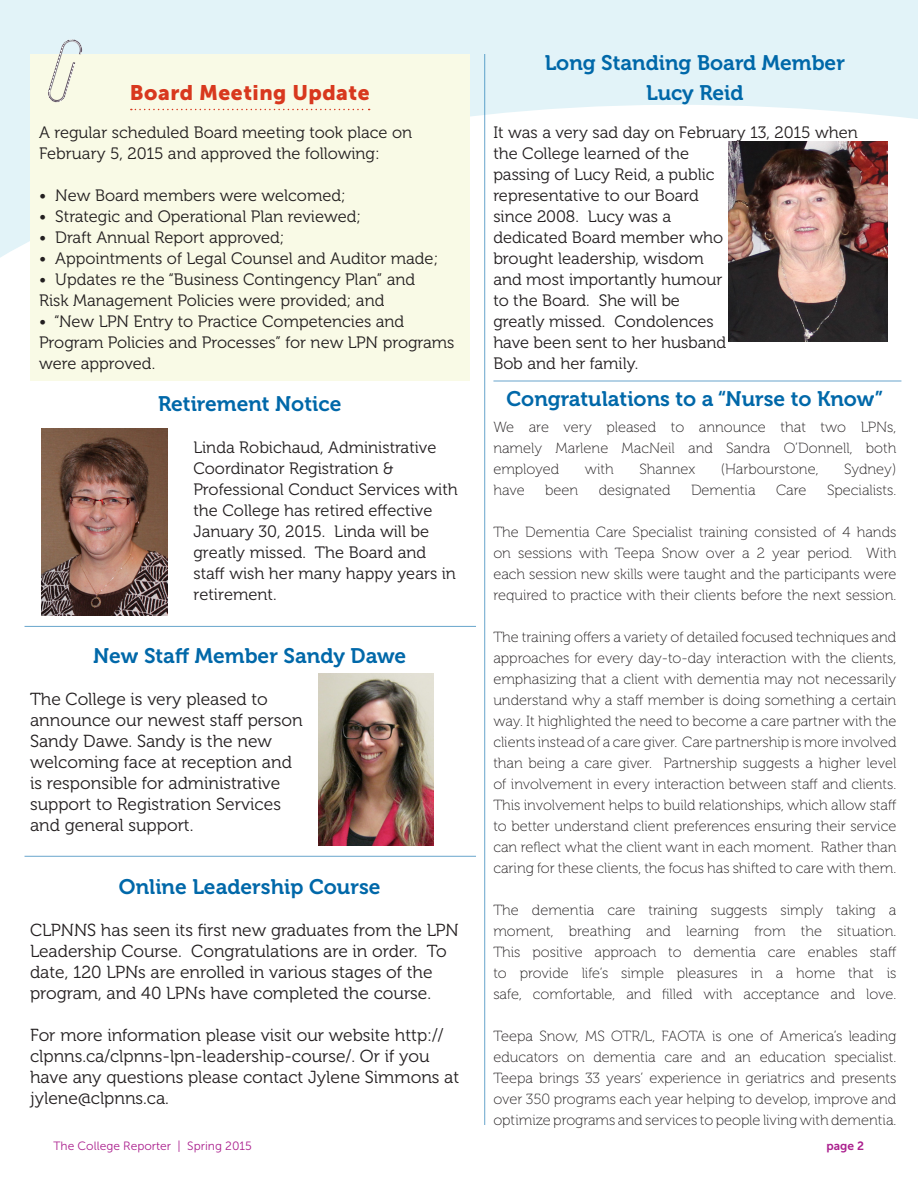
<style>
.page{position:relative;width:918px;height:1188px;background:#fff}
.page>*{position:absolute;margin:0;border:0;box-sizing:border-box;transform-origin:0 0}
.Head_1{font:21px "Museo 700";color:#0068a9}
.Body_text_1{font:21px "Museo 700";color:#0068a9}
.Sidebar_Head_1{font:21px "Museo Sans 900";letter-spacing:.025em;color:#d8381e}
.Body_text_1-2{font:17.4px/21px "Museo 300";color:#231f20}
.Body_text_1-3{font:16.5px/21px "Museo 300";color:#231f20}
.Sidebar_1{font:16.5px/21px "Museo 300";color:#231f20}
.Body_text_1-4{font:14.7px/21px "Museo 100";color:#231f20;text-align:justify}
.t1{font:12px "Museo Sans 300";color:#ab208e}
.t2{font:12px "Museo Sans 700";color:#ab208e}
</style>
<div class="page">
<svg style="left:0;top:0;width:918px;height:266px;fill:#e2f3f8"></svg>
<div style="left:30px;top:54px;width:439px;height:327px;background:#f9fae6"></div>
<svg style="left:131px;top:109px;width:239px;height:1px"></svg>
<svg style="left:47px;top:39px;width:35px;height:64px"></svg>
<hr style="left:484px;top:54px;width:1px;height:1071px;background:#0068a9">
<hr style="left:25px;top:626px;width:451px;height:1px;background:#0068a9">
<img style="left:729px;top:141px;width:159px;height:201px">
<hr style="left:493px;top:381px;width:408px;height:1px;background:#0068a9">
<img style="left:41px;top:429px;width:126px;height:187px">
<hr style="left:25px;top:856px;width:451px;height:1px;background:#0068a9">
<img style="left:318px;top:673px;width:115px;height:173px">
<p class="Sidebar_Head_1" style="left:130px;top:80px;width:241px">Board Meeting Update</p>
<p class="Sidebar_1" style="left:39px;top:122px;width:375px">A regular scheduled Board meeting took place on<br>February 5, 2015 and approved the following:</p>
<p class="Sidebar_1" style="left:39px;top:185px;width:308px">• New Board members were welcomed;</p>
<p class="Sidebar_1" style="left:39px;top:206px;width:324px">• Strategic and Operational Plan reviewed;</p>
<p class="Sidebar_1" style="left:39px;top:227px;width:247px">• Draft Annual Report approved;</p>
<p class="Sidebar_1" style="left:39px;top:248px;width:401px">• Appointments of Legal Counsel and Auditor made;</p>
<p class="Sidebar_1" style="left:39px;top:269px;width:378px">• Updates re the “Business Contingency Plan” and<br>Risk Management Policies were provided; and</p>
<p class="Sidebar_1" style="left:39px;top:311px;width:417px">• “New LPN Entry to Practice Competencies and<br>Program Policies and Processes” for new LPN programs were approved.</p>
<p class="Body_text_1" style="left:158px;top:392px;width:185px">Retirement Notice</p>
<p class="Body_text_1-3" style="left:193px;top:437px;width:266px">Linda Robichaud, Administrative<br>Coordinator Registration &amp;<br>Professional Conduct Services with the College has retired effective<br>January 30, 2015. Linda will be greatly missed. The Board and staff wish her many happy years in retirement.</p>
<p class="Body_text_1" style="left:93px;top:644px;width:315px">New Staff Member Sandy Dawe</p>
<p class="Body_text_1-2" style="left:30px;top:689px;width:274px">The College is very pleased to announce our newest staff person<br>Sandy Dawe. Sandy is the new welcoming face at reception and is responsible for administrative support to Registration Services and general support.</p>
<p class="Body_text_1" style="left:119px;top:875px;width:263px">Online Leadership Course</p>
<p class="Body_text_1-2" style="left:30px;top:920px;width:430px">CLPNNS has seen its first new graduates from the LPN Leadership Course. Congratulations are in order. To date, 120 LPNs are enrolled in various stages of the program, and 40 LPNs have completed the course.</p>
<p class="Body_text_1-2" style="left:30px;top:1025px;width:431px">For more information please visit our website http:// clpnns.ca/clpnns-lpn-leadership-course/. Or if you have any questions please contact Jylene Simmons at jylene@clpnns.ca.</p>
<p class="Head_1" style="left:545px;top:51px;width:302px">Long Standing Board Member</p>
<p class="Head_1" style="left:646px;top:81px;width:99px">Lucy Reid</p>
<p class="Body_text_1-3" style="left:493px;top:122px;width:366px">It was a very sad day on February 13, 2015 when the College learned of the<br>passing of Lucy Reid, a public<br>representative to our Board<br>since 2008. Lucy was a<br>dedicated Board member who<br>brought leadership, wisdom<br>and most importantly humour<br>to the Board. She will be<br>greatly missed. Condolences<br>have been sent to her husband<br>Bob and her family.</p>
<p class="Head_1" style="left:506px;top:387px;width:378px">Congratulations to a “Nurse to Know”</p>
<p class="Body_text_1-4" style="left:493px;top:417px;width:405px">We are very pleased to announce that two LPNs, namely Marlene MacNeil and Sandra O’Donnell, both employed</p>
<p class="Body_text_1-4" style="left:585px;top:459px;width:30px">with</p>
<p class="Body_text_1-4" style="left:639px;top:459px;width:57px">Shannex</p>
<p class="Body_text_1-4" style="left:721px;top:459px;width:99px">(Harbourstone,</p>
<p class="Body_text_1-4" style="left:844px;top:459px;width:54px">Sydney)</p>
<p class="Body_text_1-4" style="left:493px;top:480px;width:33px">have</p>
<p class="Body_text_1-4" style="left:545px;top:480px;width:35px">been</p>
<p class="Body_text_1-4" style="left:599px;top:480px;width:73px">designated</p>
<p class="Body_text_1-4" style="left:691px;top:480px;width:66px">Dementia</p>
<p class="Body_text_1-4" style="left:776px;top:480px;width:32px">Care</p>
<p class="Body_text_1-4" style="left:827px;top:480px;width:71px">Specialists.</p>
<p class="Body_text_1-4" style="left:493px;top:522px;width:405px">The Dementia Care Specialist training consisted of 4 hands on sessions with Teepa Snow over a 2 year period. With each session new skills were taught and the participants were required to practice with their clients before the next session.</p>
<p class="Body_text_1-4" style="left:493px;top:627px;width:405px">The training offers a variety of detailed focused techniques and approaches for every day-to-day interaction with the clients, emphasizing that a client with dementia may not necessarily understand why a staff member is doing something a certain way. It highlighted the need to become a care partner with the clients instead of a care giver. Care partnership is more involved than being a care giver. Partnership suggests a higher level of involvement in every interaction between staff and clients.<br>This involvement helps to build relationships, which allow staff to better understand client preferences ensuring their service can reflect what the client want in each moment. Rather than caring for these clients, the focus has shifted to care with them.</p>
<p class="Body_text_1-4" style="left:493px;top:900px;width:405px">The dementia care training suggests simply taking a moment, breathing and learning from the situation.<br>This positive approach to dementia care enables staff to provide life’s simple pleasures in a home that is safe, comfortable, and filled with acceptance and love.</p>
<p class="Body_text_1-4" style="left:493px;top:1026px;width:405px">Teepa Snow, MS OTR/L, FAOTA is one of America’s leading educators on dementia care and an education specialist.<br>Teepa brings 33 years’ experience in geriatrics and presents over 350 programs each year helping to develop, improve and optimize programs and services to people living with dementia.</p>
<p class="t1" style="left:54px;top:1140px;width:200px">The College Reporter | Spring 2015</p>
<p class="t2" style="left:826px;top:1139px;width:39px">page 2</p>
</div>
